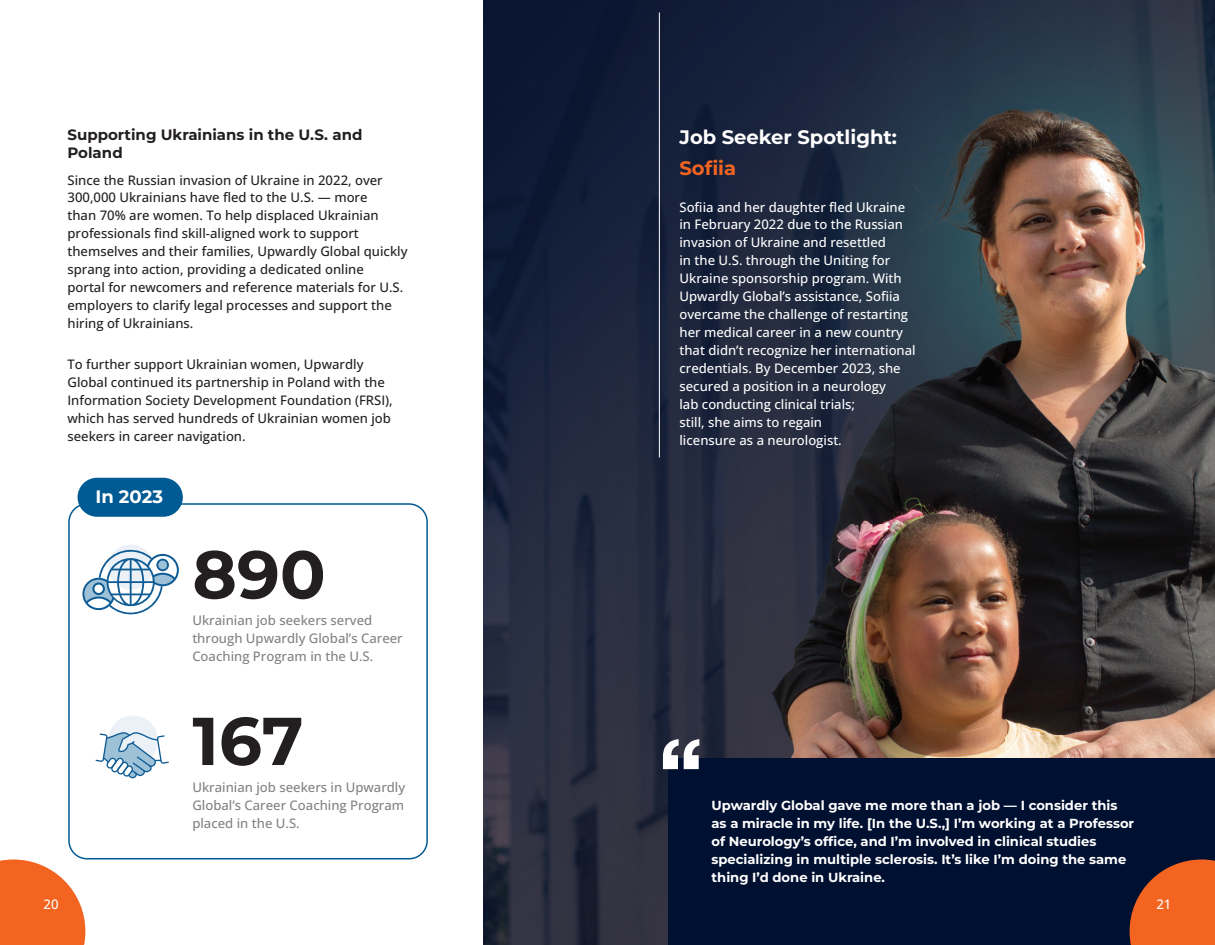
<style>
.page{position:relative;width:1215px;height:945px;background:#fff}
.page>*{position:absolute;margin:0;border:0;box-sizing:border-box;transform-origin:0 0}
.t1{font:700 90px "Archivo Expanded";color:#fff}
.t2{font:700 67.5px "Montserrat";color:#231f20}
.t3{font:700 19.5px "Montserrat";color:#fff}
.t4{font:700 19.5px "Montserrat";color:#f36421}
.t5{font:700 18px "Montserrat";color:#fff}
.t6{font:700 15px/18px "Montserrat";color:#231f20}
.t7{font:500 13.2px/18px "Open Sans";color:#231f20}
.t8{font:500 13.2px/18px "Open Sans";color:#fff}
.t9{font:700 13.2px/18px "Montserrat";color:#fff}
.t10{font:500 13.2px/18px "Open Sans";color:#808285}
</style>
<div class="page">
<img style="left:484px;top:0;width:731px;height:945px">
<div style="left:668px;top:758px;width:547px;height:187px;background:#001030"></div>
<hr style="left:659px;top:12px;width:1px;height:445px;background:#fff">
<div style="left:68px;top:503px;width:360px;height:357px;border:2px solid #005a93;border-radius:18px"></div>
<div style="left:78px;top:478px;width:105px;height:39px;background:#005a93;border-radius:20px"></div>
<div style="left:108px;top:716px;width:50px;height:49px;background:#ecf1f7;border-radius:50%"></div>
<svg style="left:96px;top:732px;width:73px;height:46px"></svg>
<div style="left:108px;top:544px;width:45px;height:46px;background:#ecf1f7;border-radius:50%"></div>
<svg style="left:82px;top:549px;width:97px;height:66px"></svg>
<svg style="left:0;top:860px;width:85px;height:85px;background:#f47a41"></svg>
<svg style="left:1130px;top:860px;width:85px;height:85px;background:#cf5723"></svg>
<p class="t6" style="left:68px;top:124px;width:297px">Supporting Ukrainians in the U.S. and<br>Poland</p>
<p class="t7" style="left:68px;top:170px;width:342px">Since the Russian invasion of Ukraine in 2022, over 300,000 Ukrainians have fled to the U.S. — more<br>than 70% are women. To help displaced Ukrainian professionals find skill-aligned work to support themselves and their families, Upwardly Global quickly sprang into action, providing a dedicated online<br>portal for newcomers and reference materials for U.S. employers to clarify legal processes and support the hiring of Ukrainians.</p>
<p class="t7" style="left:68px;top:355px;width:327px">To further support Ukrainian women, Upwardly Global continued its partnership in Poland with the Information Society Development Foundation (FRSI), which has served hundreds of Ukrainian women job seekers in career navigation.</p>
<h3 class="t5" style="left:96px;top:484px;width:69px">In 2023</h3>
<h2 class="t2" style="left:192px;top:526px;width:135px">890</h2>
<p class="t10" style="left:192px;top:611px;width:212px">Ukrainian job seekers served through Upwardly Global’s Career<br>Coaching Program in the U.S.</p>
<h2 class="t2" style="left:192px;top:692px;width:113px">167</h2>
<p class="t10" style="left:192px;top:778px;width:214px;text-align:justify">Ukrainian job seekers in Upwardly Global’s Career Coaching Program placed in the U.S.</p>
<h3 class="t3" style="left:680px;top:123px;width:219px">Job Seeker Spotlight:</h3>
<h3 class="t4" style="left:680px;top:155px;width:58px">Sofiia</h3>
<p class="t8" style="left:680px;top:197px;width:238px">Sofiia and her daughter fled Ukraine in February 2022 due to the Russian invasion of Ukraine and resettled<br>in the U.S. through the Uniting for Ukraine sponsorship program. With Upwardly Global’s assistance, Sofiia overcame the challenge of restarting her medical career in a new country that didn’t recognize her international credentials. By December 2023, she secured a position in a neurology<br>lab conducting clinical trials;<br>still, she aims to regain<br>licensure as a neurologist.</p>
<h1 class="t1" style="left:657px;top:702px;width:48px">“</h1>
<p class="t9" style="left:712px;top:796px;width:424px">Upwardly Global gave me more than a job — I consider this as a miracle in my life. [In the U.S.,] I’m working at a Professor of Neurology’s office, and I’m involved in clinical studies specializing in multiple sclerosis. It’s like I’m doing the same thing I’d done in Ukraine.</p>
<p class="t8" style="left:44px;top:895px;width:17px">20</p>
<p class="t8" style="left:1156px;top:895px;width:17px">21</p>
</div>
